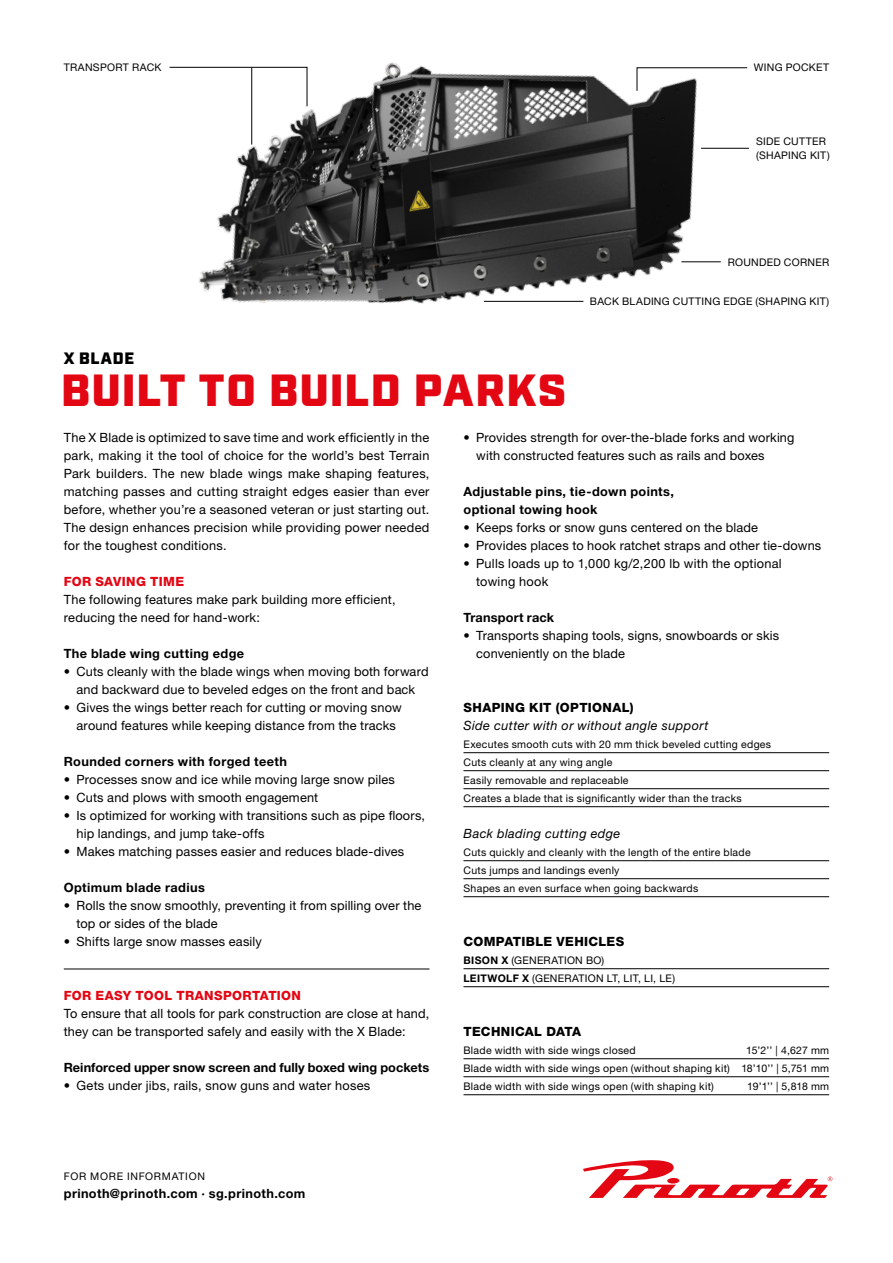
<style>
.page{position:relative;width:893px;height:1263px;background:#fff}
.page>*{position:absolute;margin:0;border:0;box-sizing:border-box;transform-origin:0 0}
.t1{font:900 45px "Industry";letter-spacing:.025em;color:#e30613}
.t2{font:900 16.5px "Industry";letter-spacing:.045em;color:#000}
.t3{font:12.75px/18px "Helvetica Neue LT Pro";letter-spacing:.015em;color:#000}
.t4{font:700 12.75px/18px "Helvetica Neue LT Pro";letter-spacing:.03em;color:#000}
.t5{font:italic 12.75px "Helvetica Neue LT Pro";letter-spacing:.03em;color:#000}
.t6{font:800 12.75px "Helvetica Neue LT Pro";letter-spacing:.03em;color:#000}
.t7{font:700 12.75px "Helvetica Neue LT Pro";letter-spacing:.005em;color:#000}
.t8{font:800 12.75px "Helvetica Neue LT Pro";letter-spacing:.03em;color:#e30613}
.t9{font:700 12.75px "Helvetica Neue LT Pro";letter-spacing:.01em;color:#000}
.t10{font:10.5px/18px "Helvetica Neue LT Pro";letter-spacing:.025em;color:#000}
.t11{font:10.5px "Helvetica Neue LT Pro";letter-spacing:.065em;color:#000}
.s1{font-weight:700}
</style>
<div class="page">
<img style="left:169px;top:62px;width:580px;height:242px">
<hr style="left:463px;top:1058px;width:366px;height:1px;background:#000">
<hr style="left:463px;top:1076px;width:366px;height:1px;background:#000">
<hr style="left:463px;top:1094px;width:366px;height:1px;background:#000">
<hr style="left:463px;top:968px;width:366px;height:1px;background:#000">
<hr style="left:463px;top:986px;width:366px;height:1px;background:#000">
<hr style="left:701px;top:148px;width:48px;height:1px;background:#000">
<svg style="left:169px;top:67px;width:138px;height:40px"></svg>
<hr style="left:681px;top:262px;width:40px;height:1px;background:#000">
<hr style="left:484px;top:301px;width:99px;height:1px;background:#000">
<hr style="left:64px;top:969px;width:365px;height:1px;background:#000">
<svg style="left:637px;top:67px;width:110px;height:24px"></svg>
<hr style="left:463px;top:752px;width:366px;height:1px;background:#000">
<hr style="left:463px;top:770px;width:366px;height:1px;background:#000">
<hr style="left:463px;top:788px;width:366px;height:1px;background:#000">
<hr style="left:463px;top:806px;width:366px;height:1px;background:#000">
<hr style="left:463px;top:860px;width:366px;height:1px;background:#000">
<hr style="left:463px;top:878px;width:366px;height:1px;background:#000">
<hr style="left:463px;top:896px;width:366px;height:1px;background:#000">
<hr style="left:251px;top:68px;width:1px;height:77px;background:#000">
<svg style="left:583px;top:1160px;width:249px;height:38px"></svg>
<p class="t10" style="left:64px;top:58px;width:99px">TRANSPORT RACK</p>
<p class="t10" style="left:754px;top:58px;width:77px">WING POCKET</p>
<p class="t10" style="left:756px;top:135px;width:75px;line-height:13.5px">SIDE CUTTER (SHAPING KIT)</p>
<p class="t10" style="left:728px;top:253px;width:103px">ROUNDED CORNER</p>
<p class="t10" style="left:590px;top:292px;width:241px">BACK BLADING CUTTING EDGE (SHAPING KIT)</p>
<p class="t2" style="left:64px;top:348px;width:72px">X BLADE</p>
<h1 class="t1" style="left:61px;top:363px;width:507px">BUILT TO BUILD PARKS</h1>
<p class="t3" style="left:64px;top:428px;width:367px;text-align:justify">The X Blade is optimized to save time and work efficiently in the park, making it the tool of choice for the world’s best Terrain Park builders. The new blade wings make shaping features, matching passes and cutting straight edges easier than ever before, whether you’re a seasoned veteran or just starting out.<br>The design enhances precision while providing power needed for the toughest conditions.</p>
<p class="t8" style="left:64px;top:574px;width:122px">FOR SAVING TIME</p>
<p class="t3" style="left:64px;top:590px;width:333px">The following features make park building more efficient, reducing the need for hand-work:</p>
<p class="t4" style="left:64px;top:644px;width:182px">The blade wing cutting edge</p>
<p class="t3" style="left:64px;top:662px;width:366px;text-align:center">• Cuts cleanly with the blade wings when moving both forward and backward due to beveled edges on the front and back</p>
<p class="t3" style="left:64px;top:698px;width:339px;text-align:center">• Gives the wings better reach for cutting or moving snow around features while keeping distance from the tracks</p>
<p class="t4" style="left:64px;top:752px;width:225px">Rounded corners with forged teeth</p>
<p class="t3" style="left:64px;top:770px;width:333px">• Processes snow and ice while moving large snow piles</p>
<p class="t3" style="left:64px;top:788px;width:256px">• Cuts and plows with smooth engagement</p>
<p class="t3" style="left:77px;top:806px;width:350px;text-indent:-13px">• Is optimized for working with transitions such as pipe floors, hip landings, and jump take-offs</p>
<p class="t3" style="left:64px;top:842px;width:342px">• Makes matching passes easier and reduces blade-dives</p>
<p class="t4" style="left:64px;top:878px;width:143px">Optimum blade radius</p>
<p class="t3" style="left:77px;top:896px;width:346px;text-indent:-13px">• Rolls the snow smoothly, preventing it from spilling over the top or sides of the blade</p>
<p class="t3" style="left:64px;top:932px;width:200px">• Shifts large snow masses easily</p>
<p class="t3" style="left:476px;top:428px;width:320px;text-indent:-13px">• Provides strength for over-the-blade forks and working with constructed features such as rails and boxes</p>
<p class="t4" style="left:463px;top:482px;width:212px">Adjustable pins, tie-down points, optional towing hook</p>
<p class="t3" style="left:463px;top:518px;width:296px">• Keeps forks or snow guns centered on the blade</p>
<p class="t3" style="left:463px;top:536px;width:359px">• Provides places to hook ratchet straps and other tie-downs</p>
<p class="t3" style="left:476px;top:554px;width:307px;text-indent:-13px">• Pulls loads up to 1,000 kg/2,200 lb with the optional towing hook</p>
<p class="t9" style="left:463px;top:609px;width:92px">Transport rack</p>
<p class="t3" style="left:476px;top:626px;width:304px;text-indent:-13px">• Transports shaping tools, signs, snowboards or skis conveniently on the blade</p>
<p class="t6" style="left:463px;top:700px;width:172px">SHAPING KIT (OPTIONAL)</p>
<p class="t5" style="left:463px;top:718px;width:246px">Side cutter with or without angle support</p>
<p class="t10" style="left:463px;top:735px;width:309px">Executes smooth cuts with 20 mm thick beveled cutting edges Cuts cleanly at any wing angle<br>Easily removable and replaceable<br>Creates a blade that is significantly wider than the tracks</p>
<p class="t5" style="left:463px;top:826px;width:158px">Back blading cutting edge</p>
<p class="t10" style="left:463px;top:843px;width:289px">Cuts quickly and cleanly with the length of the entire blade<br>Cuts jumps and landings evenly<br>Shapes an even surface when going backwards</p>
<p class="t6" style="left:463px;top:934px;width:162px">COMPATIBLE VEHICLES</p>
<p class="t10" style="left:463px;top:951px;width:213px"><span class="s1">BISON X</span> (GENERATION BO)<br><span class="s1">LEITWOLF X</span> (GENERATION LT, LIT, LI, LE)</p>
<p class="t8" style="left:64px;top:988px;width:239px">FOR EASY TOOL TRANSPORTATION</p>
<p class="t3" style="left:64px;top:1004px;width:367px">To ensure that all tools for park construction are close at hand, they can be transported safely and easily with the X Blade:</p>
<p class="t7" style="left:64px;top:1059px;width:367px">Reinforced upper snow screen and fully boxed wing pockets</p>
<p class="t3" style="left:64px;top:1076px;width:308px">• Gets under jibs, rails, snow guns and water hoses</p>
<p class="t11" style="left:64px;top:1170px;width:143px">FOR MORE INFORMATION</p>
<p class="t4" style="left:64px;top:1184px;width:243px">prinoth@prinoth.com · sg.prinoth.com</p>
<p class="t6" style="left:463px;top:1024px;width:119px">TECHNICAL DATA</p>
<p class="t10" style="left:463px;top:1041px;width:174px">Blade width with side wings closed</p>
<p class="t10" style="left:463px;top:1041px;width:367px;text-align:justify;text-indent:283px">15’2’’ | 4,627 mm Blade width with side wings open (without shaping kit) 18’10’’ | 5,751 mm Blade width with side wings open (with shaping kit)</p>
<p class="t10" style="left:747px;top:1077px;width:84px">19’1’’ | 5,818 mm</p>
</div>
